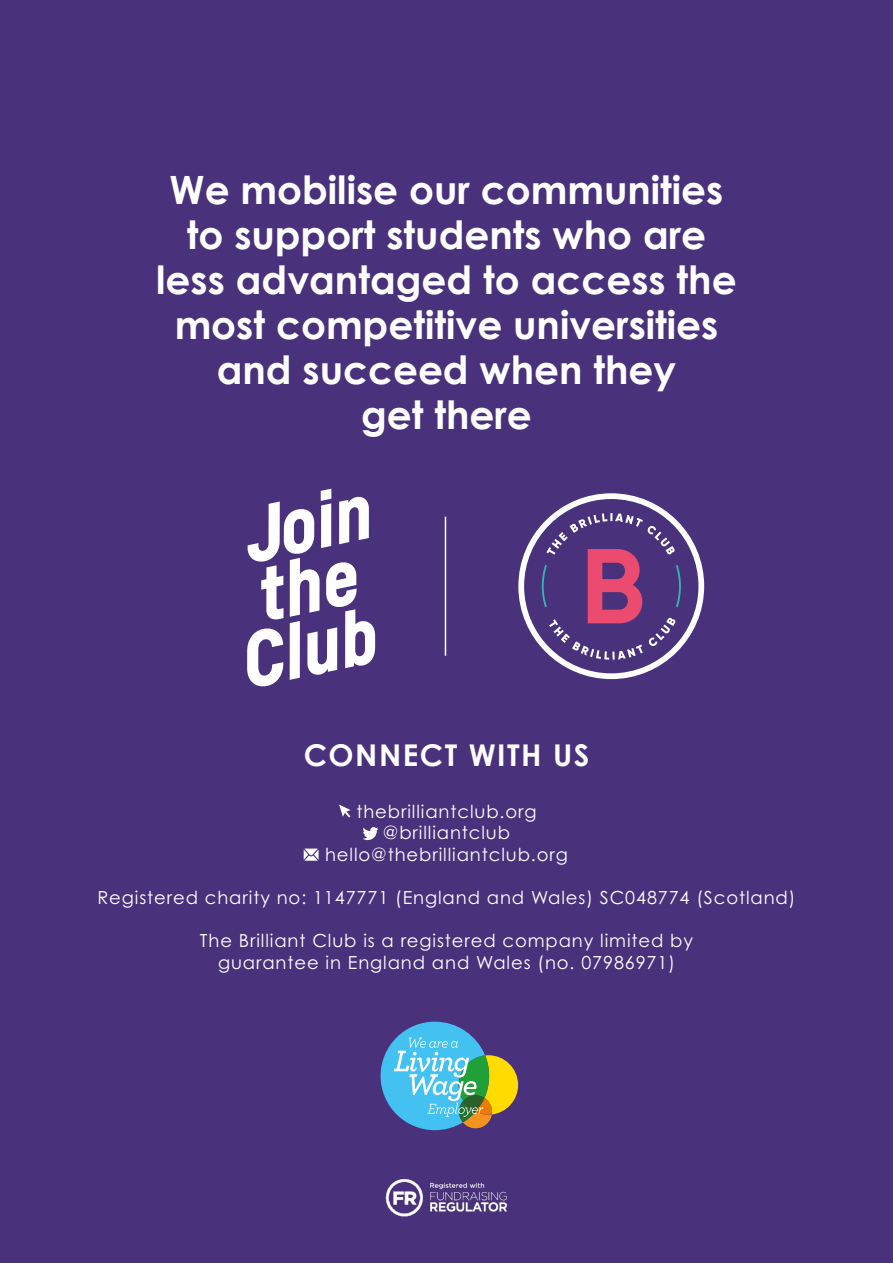
<style>
.page{position:relative;width:893px;height:1263px;background:#49317b}
.page>*{position:absolute;margin:0;border:0;box-sizing:border-box;transform-origin:0 0}
.t1{font:italic 900 76.2px/61.2px "Fabrikat";color:#fff;text-align:center}
.t2{font:700 39px/45px "Century Gothic";color:#fff;text-align:center}
.t3{font:700 30px "Century Gothic";letter-spacing:.05em;color:#fff}
.t4{font:18px/21.6px "Century Gothic Std";letter-spacing:.05em;color:#fff;text-align:center}
</style>
<div class="page">
<svg style="left:518px;top:493px;width:186px;height:186px"></svg>
<img style="left:385px;top:1179px;width:123px;height:38px">
<svg style="left:362px;top:827px;width:16px;height:13px"></svg>
<svg style="left:381px;top:1022px;width:137px;height:108px"></svg>
<svg style="left:304px;top:848px;width:15px;height:13px"></svg>
<svg style="left:339px;top:804px;width:11px;height:13px"></svg>
<hr style="left:445px;top:517px;width:1px;height:139px;background:#fff">
<h2 class="t2" style="left:156px;top:166px;width:582px">We mobilise our communities to support students who are less advantaged to access the most competitive universities and succeed when they<br>get there</h2>
<h1 class="t1" style="left:210px;top:511px;width:159px;rotate:-12deg">Join the<br>Club</h1>
<h3 class="t3" style="left:304px;top:736px;width:287px">CONNECT WITH US</h3>
<p class="t4" style="left:325px;top:800px;width:244px">thebrilliantclub.org @brilliantclub hello@thebrilliantclub.org</p>
<p class="t4" style="left:97px;top:886px;width:699px">Registered charity no: 1147771 (England and Wales) SC048774 (Scotland)</p>
<p class="t4" style="left:200px;top:930px;width:495px">The Brilliant Club is a registered company limited by guarantee in England and Wales (no. 07986971)</p>
</div>
